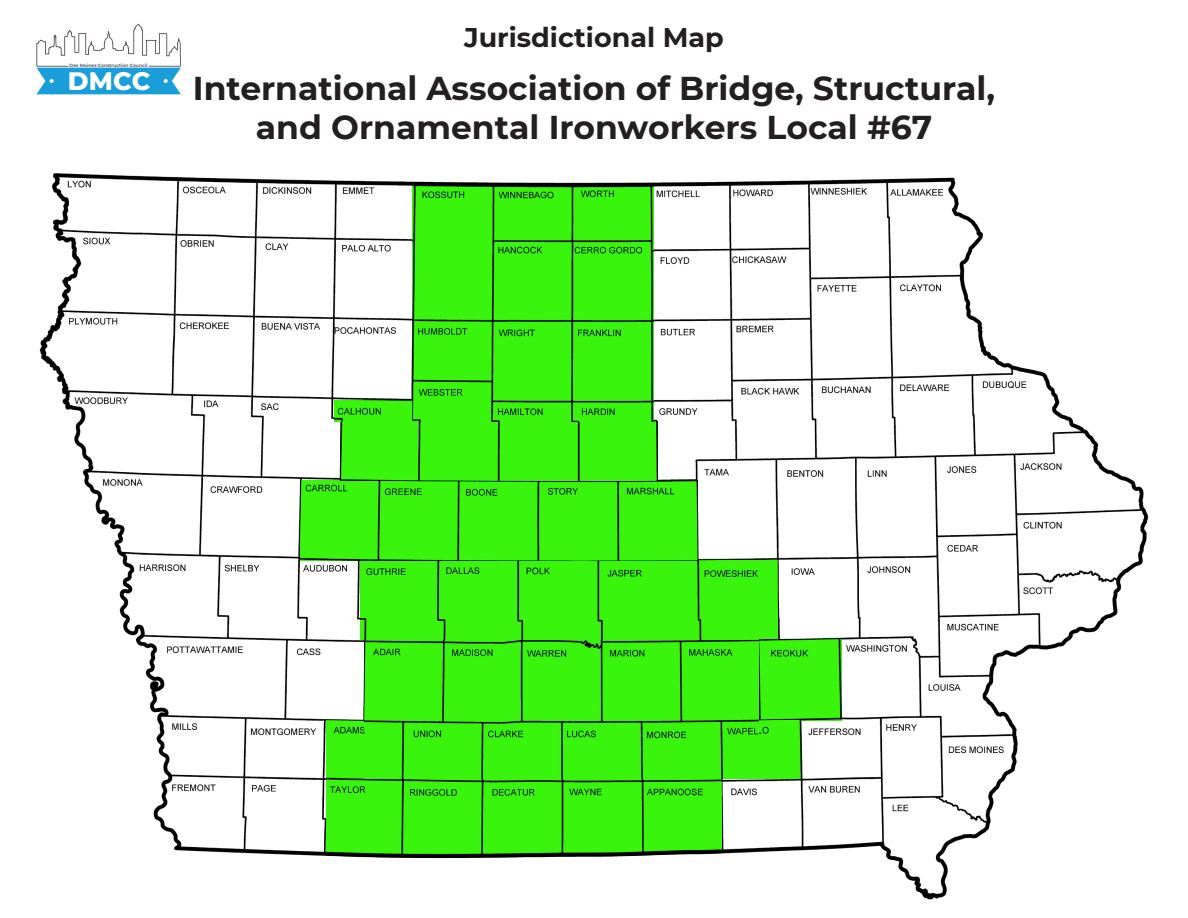
<style>
.page{position:relative;width:1188px;height:918px;background:#fff}
.page>*{position:absolute;margin:0;border:0;box-sizing:border-box;transform-origin:0 0}
.t1{font:700 33px/39.6px "Montserrat";color:#231f20;text-align:center}
.t2{font:700 27px "Montserrat";color:#231f20}
.t3{font:800 25.35px "Montserrat";color:#fff}
.t4{font:600 4.5px "Montserrat";color:#483d3f}
</style>
<div class="page">
<svg style="left:36px;top:24px;width:145px;height:70px"></svg>
<img style="left:39px;top:173px;width:1110px;height:727px">
<img style="left:326px;top:720px;width:395px;height:180px">
<img style="left:364px;top:639px;width:395px;height:140px">
<div style="left:361px;top:561px;width:417px;height:78px;background:#39f40d"></div>
<img style="left:300px;top:481px;width:398px;height:80px">
<div style="left:340px;top:421px;width:318px;height:60px;background:#39f50d"></div>
<img style="left:413px;top:186px;width:240px;height:235px">
<img style="left:335px;top:401px;width:78px;height:20px">
<img style="left:759px;top:639px;width:82px;height:81px">
<div style="left:759px;top:720px;width:41px;height:59px;background:#39f50d"></div>
<p class="t4" style="left:70px;top:62px;width:79px">Des Moines Construction Council</p>
<p class="t3" style="left:68px;top:62px;width:84px">DMCC</p>
<p class="t2" style="left:464px;top:17px;width:261px">Jurisdictional Map</p>
<p class="t1" style="left:193px;top:66px;width:804px">International Association of Bridge, Structural, and Ornamental Ironworkers Local #67</p>
</div>
